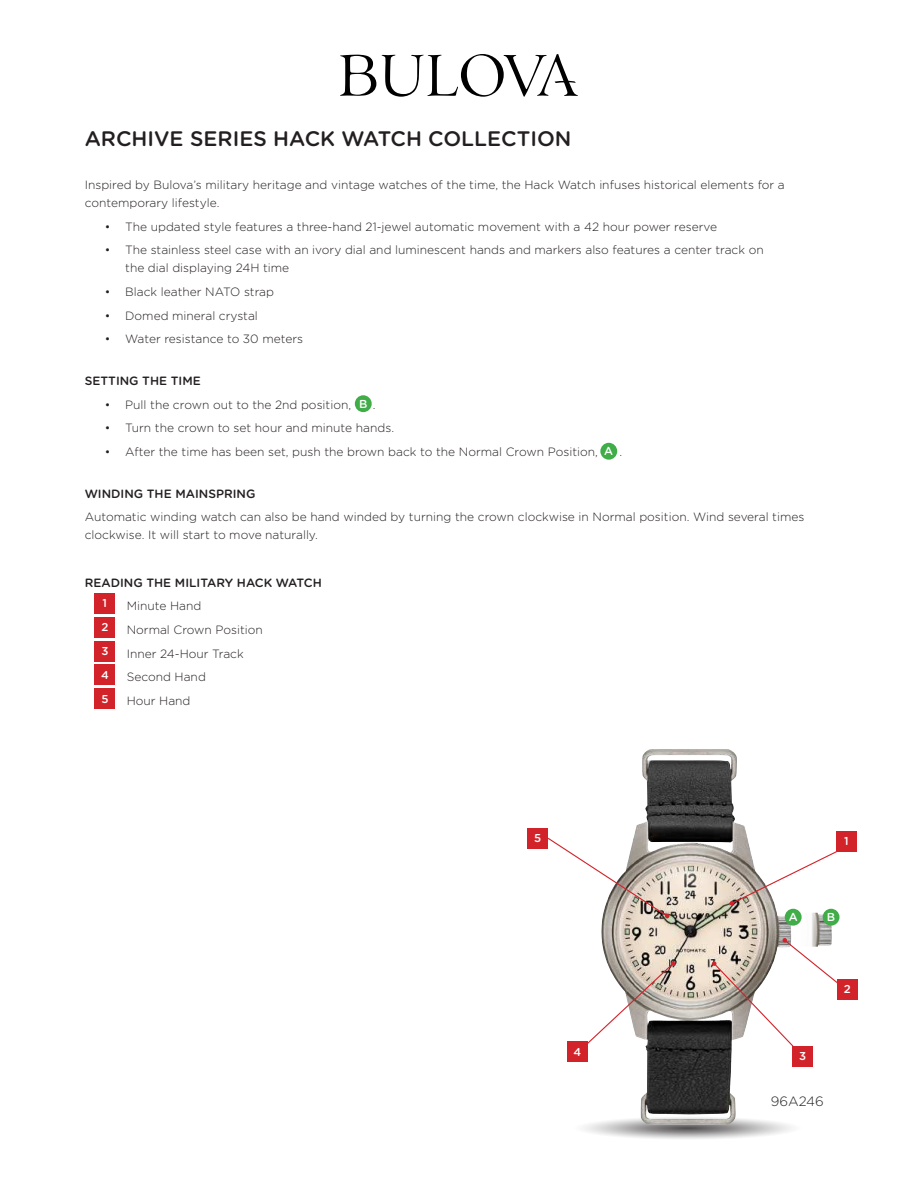
<style>
.page{position:relative;width:918px;height:1188px;background:#fff}
.page>*{position:absolute;margin:0;border:0;box-sizing:border-box;transform-origin:0 0}
.t1{font:500 21px "Gotham Rounded";color:#231f20}
.t2{font:300 13.5px "Gotham Rounded";color:#231f20}
.t3{font:300 12px/23.7px "Gotham Rounded";color:#231f20}
.t4{font:500 12px "Gotham Rounded";color:#231f20}
.t5{font:500 11.55px "Gotham Rounded";color:#fff}
.t6{font:500 11.4px/23.9px "Gotham Rounded";color:#fff;text-align:justify}
.s1{font-weight:300;font-size:12px;color:#231f20}
</style>
<div class="page">
<svg style="left:340px;top:55px;width:36px;height:41px"></svg>
<svg style="left:382px;top:54px;width:196px;height:43px"></svg>
<img style="left:584px;top:1122px;width:208px;height:17px">
<img style="left:600px;top:749px;width:191px;height:376px">
<div style="left:837px;top:979px;width:21px;height:21px;background:#d2232a"></div>
<div style="left:836px;top:831px;width:21px;height:21px;background:#d2232a"></div>
<div style="left:792px;top:1046px;width:21px;height:20px;background:#d2232a"></div>
<div style="left:527px;top:828px;width:21px;height:21px;background:#d2232a"></div>
<svg style="left:730px;top:850px;width:107px;height:56px"></svg>
<svg style="left:712px;top:938px;width:125px;height:116px"></svg>
<svg style="left:548px;top:837px;width:121px;height:81px"></svg>
<svg style="left:588px;top:961px;width:87px;height:93px"></svg>
<img style="left:800px;top:913px;width:32px;height:34px">
<div style="left:785px;top:909px;width:17px;height:17px;background:#40ad49;border-radius:50%"></div>
<div style="left:823px;top:909px;width:17px;height:17px;background:#40ad49;border-radius:50%"></div>
<div style="left:567px;top:1041px;width:21px;height:21px;background:#d2232a"></div>
<div style="left:94px;top:593px;width:21px;height:21px;background:#d2232a"></div>
<div style="left:600px;top:443px;width:17px;height:17px;background:#40ad49;border-radius:50%"></div>
<div style="left:355px;top:395px;width:17px;height:17px;background:#40ad49;border-radius:50%"></div>
<div style="left:94px;top:617px;width:21px;height:21px;background:#d2232a"></div>
<div style="left:94px;top:641px;width:21px;height:20px;background:#d2232a"></div>
<div style="left:94px;top:664px;width:21px;height:21px;background:#d2232a"></div>
<div style="left:94px;top:688px;width:21px;height:21px;background:#d2232a"></div>
<h1 class="t1" style="left:85px;top:129px;width:488px">ARCHIVE SERIES HACK WATCH COLLECTION</h1>
<p class="t3" style="left:85px;top:176px;width:702px;line-height:18px">Inspired by Bulova’s military heritage and vintage watches of the time, the Hack Watch infuses historical elements for a contemporary lifestyle.</p>
<p class="t3" style="left:105px;top:215px;width:614px">• The updated style features a three-hand 21-jewel automatic movement with a 42 hour power reserve</p>
<p class="t3" style="left:125px;top:242px;width:640px;line-height:18px;text-indent:-20px">• The stainless steel case with an ivory dial and luminescent hands and markers also features a center track on the dial displaying 24H time</p>
<p class="t3" style="left:105px;top:280px;width:171px">• Black leather NATO strap</p>
<p class="t3" style="left:105px;top:304px;width:154px">• Domed mineral crystal</p>
<p class="t3" style="left:105px;top:328px;width:200px">• Water resistance to 30 meters</p>
<p class="t4" style="left:85px;top:375px;width:118px">SETTING THE TIME</p>
<p class="t3" style="left:105px;top:393px;width:248px">• Pull the crown out to the 2nd position,</p>
<p class="t5" style="left:359px;top:399px;width:18px">B <span class="s1">.</span></p>
<p class="t3" style="left:105px;top:417px;width:291px">• Turn the crown to set hour and minute hands.</p>
<p class="t3" style="left:105px;top:440px;width:494px">• After the time has been set, push the brown back to the Normal Crown Position,</p>
<p class="t3" style="left:620px;top:440px;width:4px">.</p>
<p class="t4" style="left:85px;top:488px;width:172px">WINDING THE MAINSPRING</p>
<p class="t3" style="left:85px;top:509px;width:721px;line-height:18px">Automatic winding watch can also be hand winded by turning the crown clockwise in Normal position. Wind several times clockwise. It will start to move naturally.</p>
<p class="t4" style="left:85px;top:577px;width:239px">READING THE MILITARY HACK WATCH</p>
<p class="t3" style="left:127px;top:595px;width:138px">Minute Hand<br>Normal Crown Position<br>Inner 24-Hour Track<br>Second Hand<br>Hour Hand</p>
<p class="t5" style="left:604px;top:446px;width:10px">A</p>
<p class="t6" style="left:103px;top:592px;width:6px">1</p>
<p class="t6" style="left:101px;top:616px;width:9px">2<br>3<br>4<br>5</p>
<p class="t6" style="left:534px;top:827px;width:9px">5</p>
<p class="t6" style="left:573px;top:1040px;width:9px">4</p>
<p class="t6" style="left:844px;top:830px;width:6px">1</p>
<p class="t5" style="left:789px;top:912px;width:10px">A</p>
<p class="t5" style="left:827px;top:912px;width:10px">B</p>
<p class="t6" style="left:844px;top:978px;width:8px">2</p>
<p class="t6" style="left:799px;top:1045px;width:9px">3</p>
<p class="t2" style="left:771px;top:1095px;width:55px">96A246</p>
</div>
